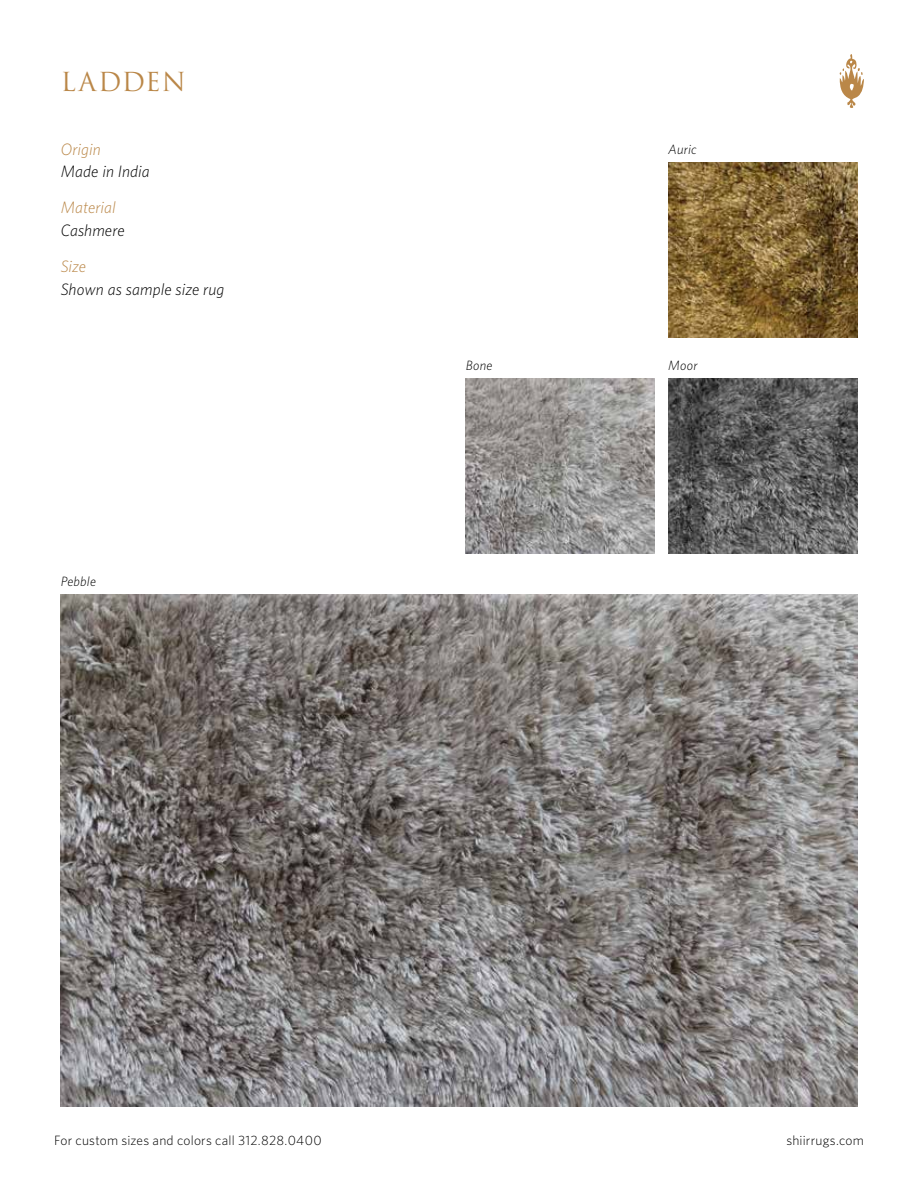
<style>
.page{position:relative;width:918px;height:1188px;background:#fff}
.page>*{position:absolute;margin:0;border:0;box-sizing:border-box;transform-origin:0 0}
.t1{font:25.5px "Trajan Pro 3";letter-spacing:.035em;color:#ba8748}
.t2{font:italic 300 16.5px "Whitney";letter-spacing:.005em;color:#000}
.t3{font:italic 300 16.5px "Whitney";letter-spacing:.005em;color:#ba8748}
.t4{font:300 13.5px "Whitney";letter-spacing:.015em;color:#000}
.t5{font:italic 300 13.5px "Whitney";letter-spacing:.015em;color:#000}
</style>
<div class="page">
<svg style="left:839px;top:54px;width:25px;height:54px"></svg>
<img style="left:466px;top:378px;width:189px;height:176px">
<img style="left:668px;top:378px;width:189px;height:176px">
<img style="left:61px;top:594px;width:796px;height:513px">
<img style="left:668px;top:162px;width:189px;height:176px">
<h1 class="t1" style="left:61px;top:64px;width:127px">LADDEN</h1>
<p class="t3" style="left:61px;top:138px;width:41px">Origin</p>
<p class="t2" style="left:61px;top:160px;width:90px">Made in India</p>
<p class="t3" style="left:61px;top:196px;width:57px">Material</p>
<p class="t2" style="left:61px;top:219px;width:65px">Cashmere</p>
<p class="t3" style="left:61px;top:255px;width:27px">Size</p>
<p class="t2" style="left:61px;top:278px;width:165px">Shown as sample size rug</p>
<p class="t5" style="left:61px;top:572px;width:37px">Pebble</p>
<p class="t5" style="left:668px;top:140px;width:30px">Auric</p>
<p class="t5" style="left:466px;top:356px;width:28px">Bone</p>
<p class="t5" style="left:668px;top:356px;width:31px">Moor</p>
<p class="t4" style="left:54px;top:1131px;width:269px">For custom sizes and colors call 312.828.0400</p>
<p class="t4" style="left:786px;top:1131px;width:79px">shiirrugs.com</p>
</div>
